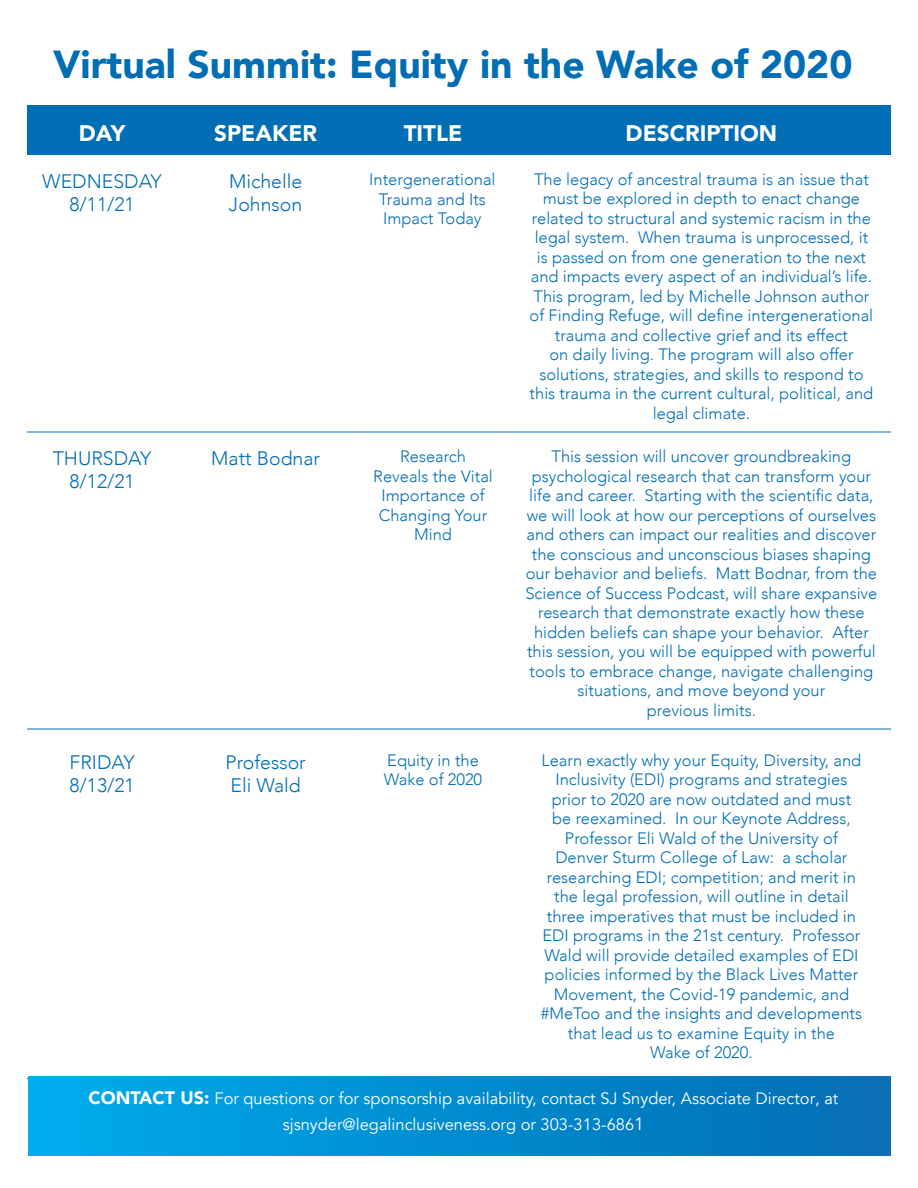
<style>
.page{position:relative;width:918px;height:1188px;background:#fff}
.page>*{position:absolute;margin:0;border:0;box-sizing:border-box;transform-origin:0 0}
.t1{font:900 39px "Avenir";color:#006eb4}
.Table_Headline{font:900 22.5px "Avenir";color:#fff}
.Table_Info{font:300 19.5px/23.4px "Avenir";color:#006eb4}
.Title_Description{font:300 16.5px/19.5px "Avenir";color:#006eb4;text-align:center}
.t2{font:16.5px/26.8px "Avenir";color:#fff;text-align:center}
.s1{font-weight:900;font-size:18px}
.s2{font-size:18px}
</style>
<div class="page">
<div style="left:27px;top:105px;width:864px;height:49px;background:#006eb4"></div>
<hr style="left:27px;top:154px;width:150px;height:1px;background:#006eb4">
<hr style="left:177px;top:154px;width:177px;height:1px;background:#006eb4">
<hr style="left:354px;top:154px;width:158px;height:1px;background:#006eb4">
<hr style="left:512px;top:154px;width:379px;height:1px;background:#006eb4">
<hr style="left:27px;top:432px;width:150px;height:1px;background:#006eb4">
<hr style="left:177px;top:432px;width:177px;height:1px;background:#006eb4">
<hr style="left:354px;top:432px;width:158px;height:1px;background:#006eb4">
<hr style="left:512px;top:432px;width:379px;height:1px;background:#006eb4">
<hr style="left:27px;top:729px;width:150px;height:1px;background:#006eb4">
<hr style="left:177px;top:729px;width:177px;height:1px;background:#006eb4">
<hr style="left:354px;top:729px;width:158px;height:1px;background:#006eb4">
<hr style="left:512px;top:729px;width:379px;height:1px;background:#006eb4">
<hr style="left:27px;top:1078px;width:150px;height:1px;background:#006eb4">
<div style="left:29px;top:1077px;width:862px;height:79px;background:linear-gradient(to right,#00aced,#046db3)"></div>
<p class="t1" style="left:53px;top:31px;width:801px">Virtual Summit: Equity in the Wake of 2020</p>
<p class="Table_Headline" style="left:79px;top:114px;width:48px">DAY</p>
<p class="Table_Headline" style="left:214px;top:114px;width:104px">SPEAKER</p>
<p class="Table_Headline" style="left:404px;top:114px;width:60px">TITLE</p>
<p class="Table_Headline" style="left:626px;top:114px;width:153px">DESCRIPTION</p>
<p class="Table_Info" style="left:42px;top:169px;width:121px">WEDNESDAY</p>
<p class="Table_Info" style="left:70px;top:193px;width:67px">8/11/21</p>
<p class="Table_Info" style="left:229px;top:169px;width:75px">Michelle<br>Johnson</p>
<p class="Title_Description" style="left:369px;top:170px;width:128px">Intergenerational<br>Trauma and Its<br>Impact Today</p>
<p class="Title_Description" style="left:530px;top:169px;width:345px">The legacy of ancestral trauma is an issue that must be explored in depth to enact change related to structural and systemic racism in the legal system. When trauma is unprocessed, it is passed on from one generation to the next and impacts every aspect of an individual’s life.<br>This program, led by Michelle Johnson author of Finding Refuge, will define intergenerational trauma and collective grief and its effect<br>on daily living. The program will also offer solutions, strategies, and skills to respond to this trauma in the current cultural, political, and legal climate.</p>
<p class="Table_Info" style="left:53px;top:447px;width:100px">THURSDAY</p>
<p class="Table_Info" style="left:70px;top:470px;width:67px">8/12/21</p>
<p class="Table_Info" style="left:211px;top:447px;width:110px">Matt Bodnar</p>
<p class="Title_Description" style="left:373px;top:447px;width:121px">Research<br>Reveals the Vital<br>Importance of<br>Changing Your<br>Mind</p>
<p class="Title_Description" style="left:525px;top:447px;width:354px">This session will uncover groundbreaking psychological research that can transform your life and career. Starting with the scientific data, we will look at how our perceptions of ourselves and others can impact our realities and discover the conscious and unconscious biases shaping our behavior and beliefs. Matt Bodnar, from the Science of Success Podcast, will share expansive research that demonstrate exactly how these hidden beliefs can shape your behavior. After this session, you will be equipped with powerful tools to embrace change, navigate challenging situations, and move beyond your<br>previous limits.</p>
<p class="Table_Info" style="left:226px;top:750px;width:82px">Professor<br>Eli Wald</p>
<p class="Title_Description" style="left:384px;top:750px;width:100px;text-align:left">Equity in the<br>Wake of 2020</p>
<p class="Title_Description" style="left:541px;top:750px;width:323px">Learn exactly why your Equity, Diversity, and Inclusivity (EDI) programs and strategies prior to 2020 are now outdated and must be reexamined. In our Keynote Address, Professor Eli Wald of the University of Denver Sturm College of Law: a scholar researching EDI; competition; and merit in the legal profession, will outline in detail three imperatives that must be included in EDI programs in the 21st century. Professor Wald will provide detailed examples of EDI policies informed by the Black Lives Matter Movement, the Covid-19 pandemic, and #MeToo and the insights and developments that lead us to examine Equity in the<br>Wake of 2020.</p>
<p class="t2" style="left:89px;top:1085px;width:751px"><span class="s1">CONTACT US:</span> For questions or for sponsorship availability, contact SJ Snyder, Associate Director, at sjsnyder@legalinclusiveness.org or 303-313-686<span class="s2">1</span></p>
<p class="Table_Info" style="left:70px;top:750px;width:67px">FRIDAY</p>
<p class="Table_Info" style="left:70px;top:774px;width:67px">8/13/21</p>
</div>
